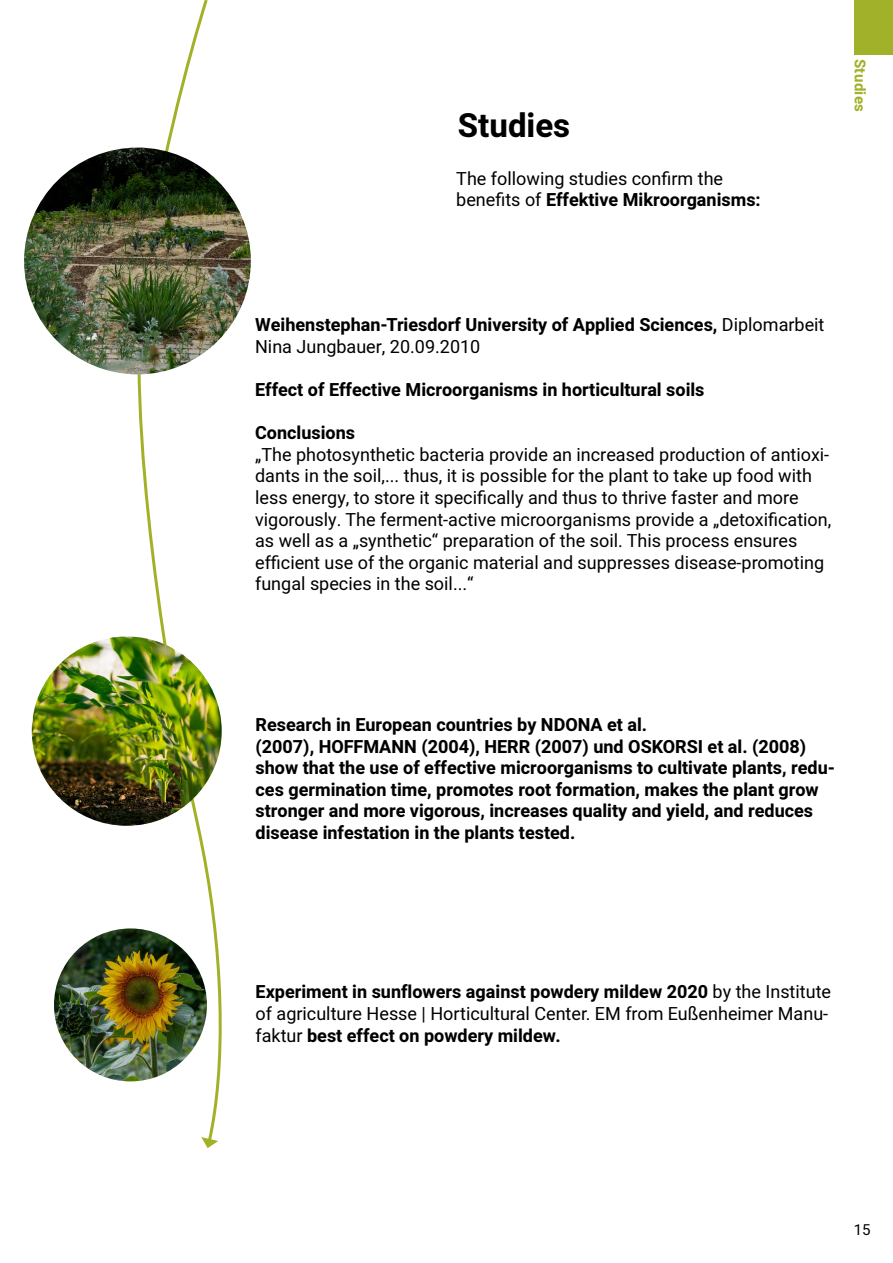
<style>
.page{position:relative;width:893px;height:1263px;background:#fff}
.page>*{position:absolute;margin:0;border:0;box-sizing:border-box;transform-origin:0 0}
.t1{font:700 33px "Heebo";color:#000}
.t2{font:18px/21.6px "Heebo";color:#000}
.t3{font:700 18px/21.6px "Heebo";color:#000}
.t4{font:700 15px "Heebo";letter-spacing:.025em;color:#a2b12a}
.t5{font:15px "Heebo";color:#000}
.s1{font-weight:700}
.s2{font-weight:400}
</style>
<div class="page">
<div style="left:855px;top:0;width:38px;height:54px;background:#a2b12a"></div>
<svg style="left:120px;top:0;width:109px;height:1137px"></svg>
<svg style="left:201px;top:1137px;width:17px;height:11px"></svg>
<img style="left:54px;top:928px;width:153px;height:153px;border-radius:76px">
<img style="left:24px;top:148px;width:227px;height:226px;border-radius:113px">
<img style="left:32px;top:636px;width:190px;height:190px;border-radius:95px">
<h1 class="t1" style="left:458px;top:102px;width:114px">Studies</h1>
<p class="t2" style="left:456px;top:167px;width:306px">The following studies confirm the benefits of <span class="s1">Effektive Mikroorganisms:</span></p>
<p class="t4" style="left:870px;top:59px;width:55px;rotate:90deg">Studies</p>
<p class="t3" style="left:255px;top:314px;width:571px">Weihenstephan-Triesdorf University of Applied Sciences, <span class="s2">Diplomarbeit<br>Nina Jungbauer, 20.09.2010</span></p>
<p class="t3" style="left:255px;top:379px;width:451px">Effect of Effective Microorganisms in horticultural soils</p>
<p class="t3" style="left:255px;top:422px;width:101px">Conclusions</p>
<p class="t2" style="left:255px;top:443px;width:578px">„The photosynthetic bacteria provide an increased production of antioxi&shy;dants in the soil,... thus, it is possible for the plant to take up food with less energy, to store it specifically and thus to thrive faster and more vigorously. The ferment-active microorganisms provide a „detoxification, as well as a „synthetic“ preparation of the soil. This process ensures efficient use of the organic material and suppresses disease-promoting fungal species in the soil...“</p>
<p class="t3" style="left:256px;top:714px;width:581px">Research in European countries by NDONA et al.<br>(2007), HOFFMANN (2004), HERR (2007) und OSKORSI et al. (2008) show that the use of effective microorganisms to cultivate plants, redu&shy;ces germination time, promotes root formation, makes the plant grow stronger and more vigorous, increases quality and yield, and reduces disease infestation in the plants tested.</p>
<p class="t2" style="left:256px;top:981px;width:577px"><span class="s1">Experiment in sunflowers against powdery mildew 2020</span> by the Institute of agriculture Hesse | Horticultural Center. EM from Eußenheimer Manu&shy;faktur <span class="s1">best effect on powdery mildew.</span></p>
<p class="t5" style="left:854px;top:1219px;width:18px">15</p>
</div>
